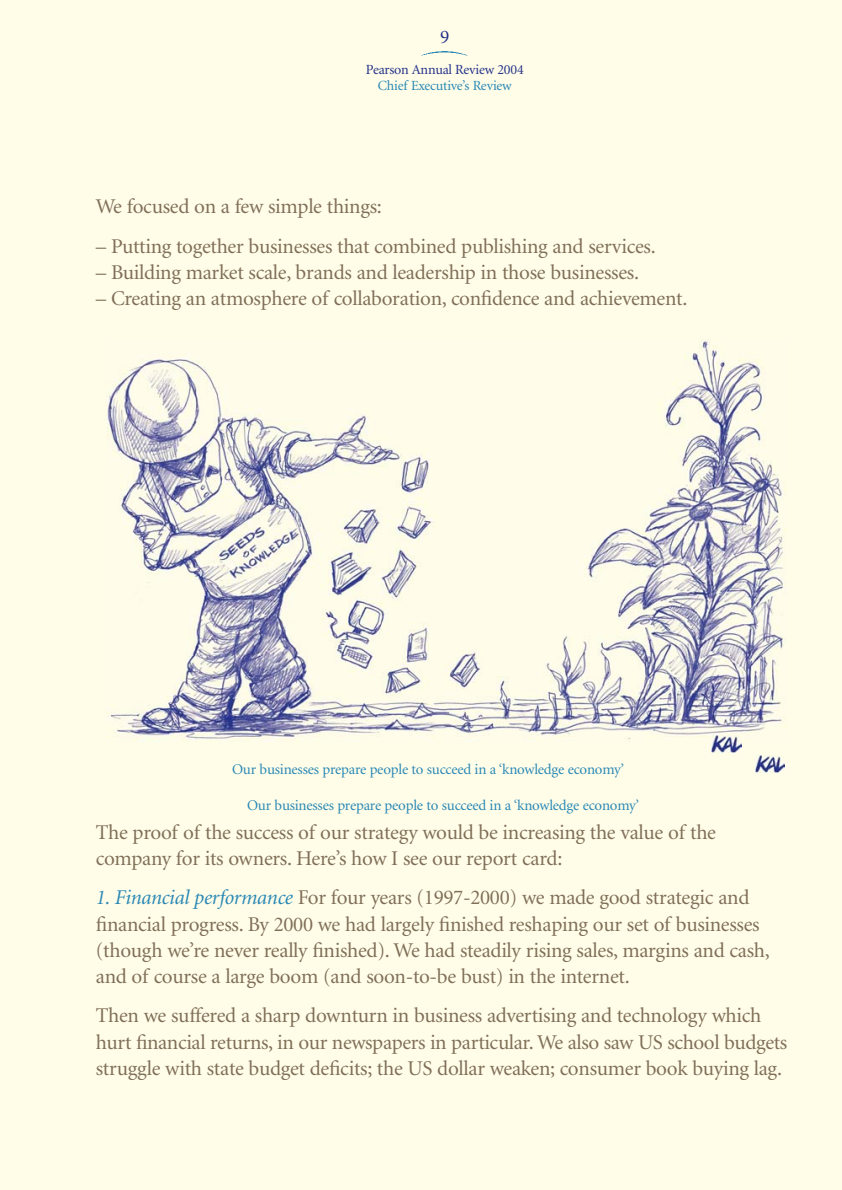
<style>
.page{position:relative;width:842px;height:1190px;background:#fffde8}
.page>*{position:absolute;margin:0;border:0;box-sizing:border-box;transform-origin:0 0}
.t1{font:21px/26.2px "Minion";letter-spacing:-.015em;color:#806f58}
.t2{font:19.25px "Minion";color:#243289}
.t3{font:14.88px "Minion";letter-spacing:-.015em;color:#2a88b5}
.t4{font:14px "Minion";letter-spacing:-.015em;color:#243289}
.t5{font:14px "Minion";letter-spacing:-.015em;color:#2a88b5}
.s1{font-style:italic;color:#2a88b5}
</style>
<div class="page">
<img style="left:421px;top:51px;width:47px;height:5px">
<img style="left:106px;top:340px;width:682px;height:400px">
<div style="left:711px;top:736px;width:34px;height:19px;background:#fffde8"></div>
<img style="left:712px;top:736px;width:29px;height:17px">
<svg style="left:755px;top:772px;width:25px;height:1px"></svg>
<img style="left:755px;top:755px;width:30px;height:17px">
<p class="t2" style="left:440px;top:30px;width:11px">9</p>
<p class="t4" style="left:366px;top:64px;width:159px">Pearson Annual Review 2004</p>
<p class="t5" style="left:378px;top:80px;width:135px">Chief Executive’s Review</p>
<p class="t1" style="left:96px;top:195px;width:288px">We focused on a few simple things:</p>
<p class="t1" style="left:96px;top:235px;width:561px">– Putting together businesses that combined publishing and services.</p>
<p class="t1" style="left:96px;top:261px;width:545px">– Building market scale, brands and leadership in those businesses.</p>
<p class="t1" style="left:96px;top:287px;width:593px">– Creating an atmosphere of collaboration, confidence and achievement.</p>
<p class="t3" style="left:232px;top:764px;width:394px">Our businesses prepare people to succeed in a ‘knowledge economy’</p>
<p class="t3" style="left:247px;top:799px;width:394px">Our businesses prepare people to succeed in a ‘knowledge economy’</p>
<p class="t1" style="left:96px;top:821px;width:622px">The proof of the success of our strategy would be increasing the value of the company for its owners. Here’s how I see our report card:</p>
<p class="t1" style="left:96px;top:886px;width:675px"><span class="s1">1. Financial performance</span> For four years (1997-2000) we made good strategic and financial progress. By 2000 we had largely finished reshaping our set of businesses (though we’re never really finished). We had steadily rising sales, margins and cash, and of course a large boom (and soon-to-be bust) in the internet.</p>
<p class="t1" style="left:96px;top:1004px;width:693px">Then we suffered a sharp downturn in business advertising and technology which hurt financial returns, in our newspapers in particular. We also saw US school budgets struggle with state budget deficits; the US dollar weaken; consumer book buying lag.</p>
</div>
